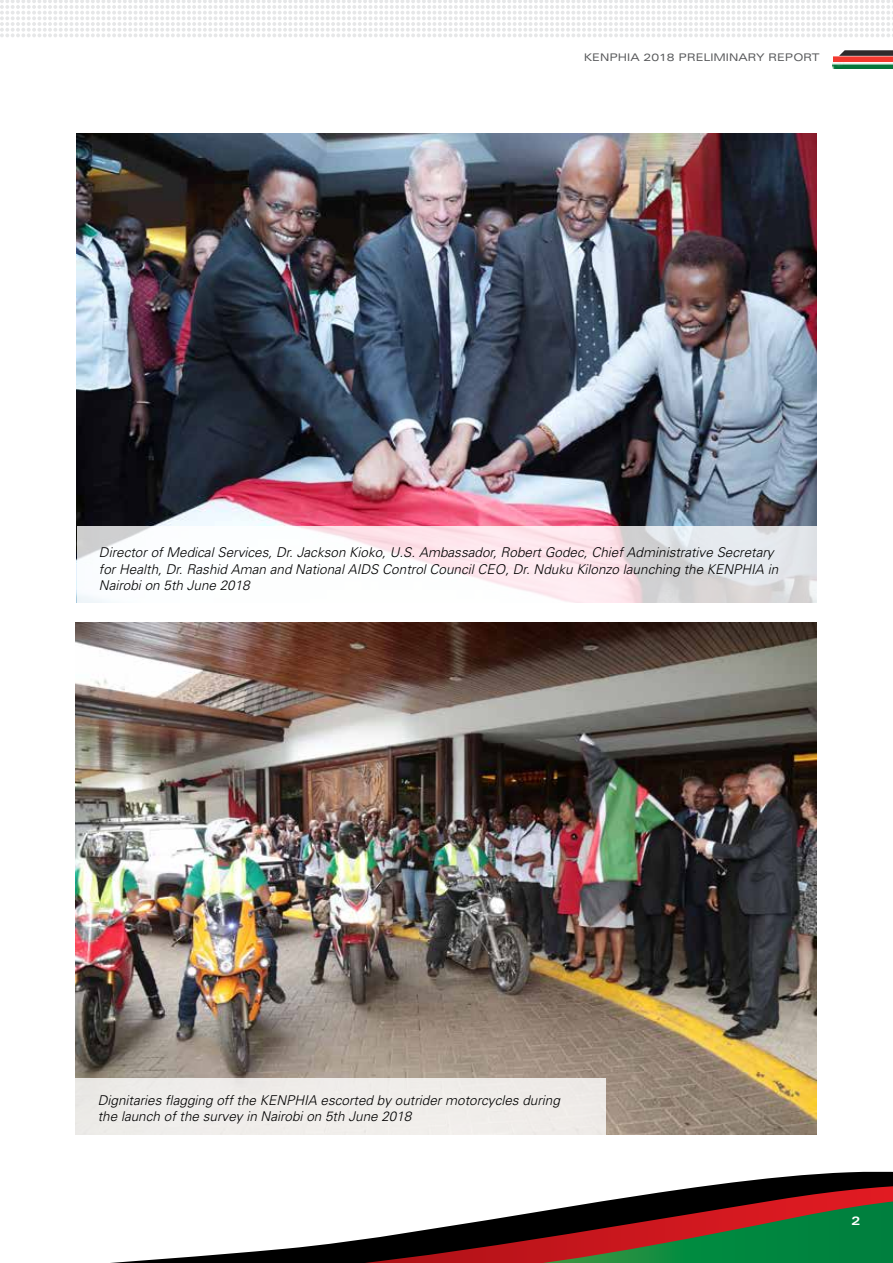
<style>
.page{position:relative;width:893px;height:1263px;background:#fff}
.page>*{position:absolute;margin:0;border:0;box-sizing:border-box;transform-origin:0 0}
.t1{font:italic 300 13.5px/16.2px "Univers";color:#000}
.t2{font:700 expanded 12px "Univers";color:#fff}
.t3{font:expanded 10.5px "Univers";color:#58595b}
</style>
<div class="page">
<svg style="left:110px;top:1171px;width:783px;height:92px"></svg>
<svg style="left:210px;top:1185px;width:683px;height:78px"></svg>
<svg style="left:402px;top:1196px;width:491px;height:67px;background:#5d543f"></svg>
<svg style="left:0;top:0;width:893px;height:37px"></svg>
<svg style="left:839px;top:50px;width:54px;height:6px"></svg>
<div style="left:833px;top:56px;width:60px;height:6px;background:#f3392f"></div>
<img style="left:832px;top:63px;width:61px;height:5px">
<img style="left:77px;top:134px;width:739px;height:392px">
<svg style="left:77px;top:526px;width:739px;height:77px"></svg>
<img style="left:75px;top:623px;width:741px;height:512px">
<div style="left:66px;top:1078px;width:540px;height:70px;background:linear-gradient(to bottom,#eae7e3,#faf9f7)"></div>
<p class="t3" style="left:584px;top:52px;width:237px">KENPHIA 2018 PRELIMINARY REPORT</p>
<p class="t1" style="left:99px;top:544px;width:681px">Director of Medical Services, Dr. Jackson Kioko, U.S. Ambassador, Robert Godec, Chief Administrative Secretary for Health, Dr. Rashid Aman and National AIDS Control Council CEO, Dr. Nduku Kilonzo launching the KENPHIA in<br>Nairobi on 5th June 2018</p>
<p class="t1" style="left:98px;top:1092px;width:464px">Dignitaries flagging off the KENPHIA escorted by outrider motorcycles during the launch of the survey in Nairobi on 5th June 2018</p>
<p class="t2" style="left:851px;top:1214px;width:10px">2</p>
</div>
